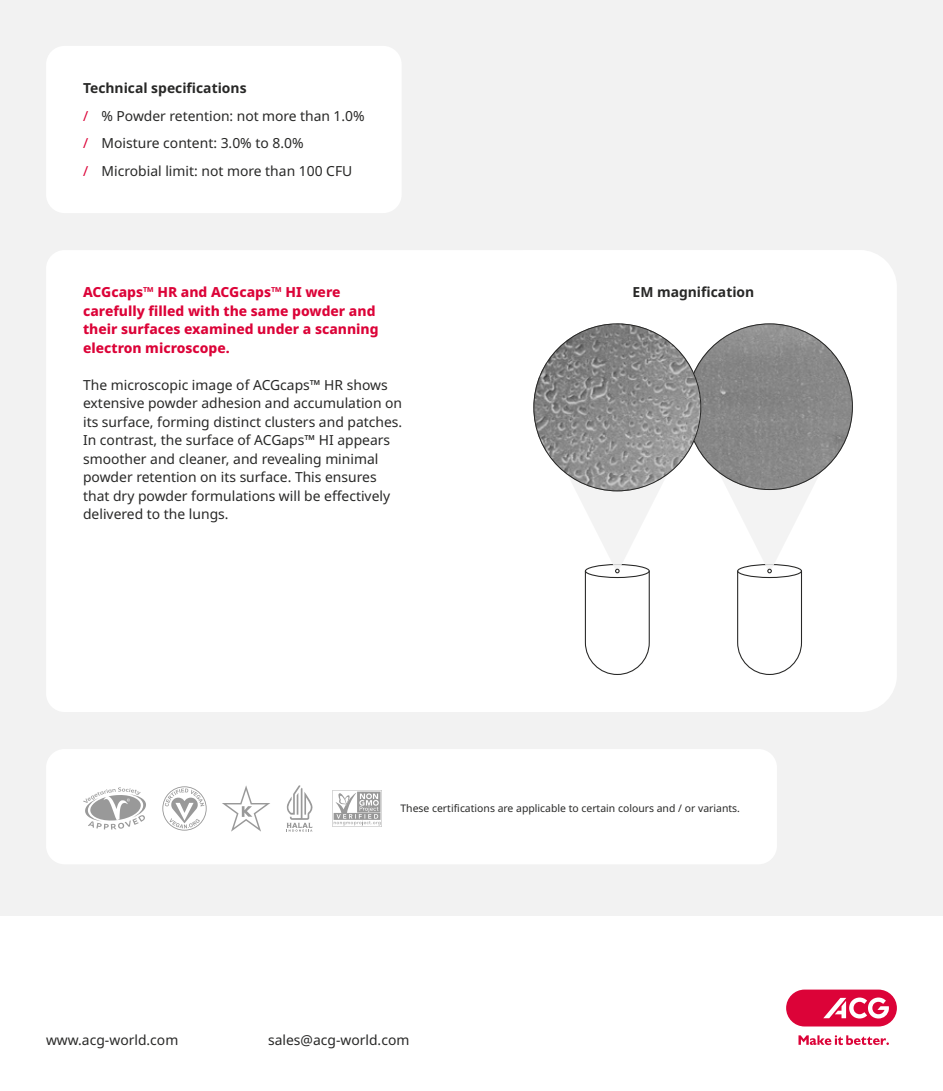
<style>
.page{position:relative;width:943px;height:1091px;background:#fff}
.page>*{position:absolute;margin:0;border:0;box-sizing:border-box;transform-origin:0 0}
.t1{font:13.83px/18.6px "Noto Sans";color:#282827}
.t2{font:800 13.83px/18.6px "Noto Sans";color:#dc0338}
.t3{font:700 13.83px "Noto Sans";color:#282827}
.t4{font:10.33px "Noto Sans";color:#282827}
.s1{font-weight:700}
.s2{color:#dc0338}
</style>
<div class="page">
<div style="left:0;top:0;width:943px;height:915px;background:#f2f2f2"></div>
<div style="left:786px;top:989px;width:110px;height:37px;background:#dc0338;border-radius:18px"></div>
<svg style="left:823px;top:997px;width:65px;height:21px"></svg>
<svg style="left:798px;top:1035px;width:90px;height:10px"></svg>
<div style="left:46px;top:46px;width:355px;height:167px;background:#fff;border-radius:18px"></div>
<div style="left:46px;top:250px;width:850px;height:462px;background:#fff"></div>
<div style="left:492px;top:250px;width:403px;height:343px;background:#fff;border-radius:37px"></div>
<svg style="left:533px;top:407px;width:320px;height:268px"></svg>
<img style="left:686px;top:323px;width:166px;height:167px;border-radius:83px">
<img style="left:533px;top:323px;width:168px;height:168px;border-radius:84px">
<div style="left:46px;top:749px;width:731px;height:115px;background:#fff;border-radius:18px"></div>
<svg style="left:83px;top:787px;width:63px;height:42px"></svg>
<svg style="left:222px;top:785px;width:48px;height:46px"></svg>
<svg style="left:162px;top:786px;width:45px;height:44px"></svg>
<svg style="left:332px;top:790px;width:50px;height:36px"></svg>
<svg style="left:286px;top:785px;width:27px;height:46px"></svg>
<p class="t1" style="left:83px;top:74px;width:283px;line-height:27.8px"><span class="s1">Technical specifications<br></span><span class="s2">/</span> % Powder retention: not more than 1.0% <span class="s2">/</span> Moisture content: 3.0% to 8.0%<br><span class="s2">/</span> Microbial limit: not more than 100 CFU</p>
<p class="t2" style="left:83px;top:283px;width:297px">ACGcaps™ HR and ACGcaps™ HI were carefully filled with the same powder and their surfaces examined under a scanning electron microscope.</p>
<p class="t1" style="left:83px;top:375px;width:320px">The microscopic image of ACGcaps™ HR shows extensive powder adhesion and accumulation on its surface, forming distinct clusters and patches.<br>In contrast, the surface of ACGaps™ HI appears smoother and cleaner, and revealing minimal powder retention on its surface. This ensures that dry powder formulations will be effectively delivered to the lungs.</p>
<p class="t3" style="left:632px;top:282px;width:123px">EM magnification</p>
<p class="t4" style="left:400px;top:801px;width:341px">These certifications are applicable to certain colours and / or variants.</p>
<p class="t1" style="left:46px;top:1031px;width:134px">www.acg-world.com</p>
<p class="t1" style="left:268px;top:1031px;width:143px">sales@acg-world.com</p>
</div>
